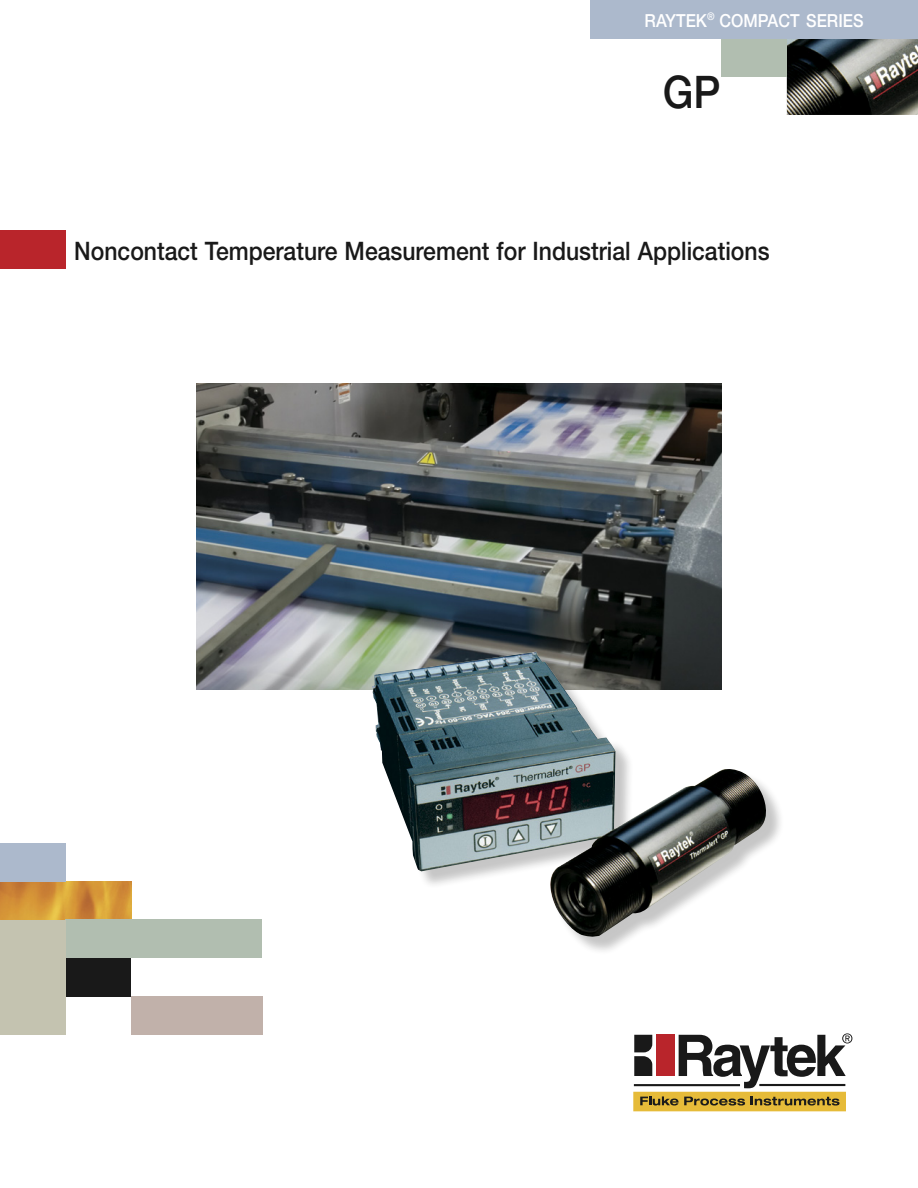
<style>
.page{position:relative;width:918px;height:1188px;background:#fff}
.page>*{position:absolute;margin:0;border:0;box-sizing:border-box;transform-origin:0 0}
.t1{font:500 45px "Helvetica Neue";color:#191919;scale:.9 1}
.t2{font:500 25.5px "Helvetica Neue";color:#191919;scale:.9 1}
.t3{font:500 18px "Helvetica Neue";color:#fff;scale:.9 1}
</style>
<div class="page">
<img style="left:787px;top:38px;width:131px;height:77px">
<div style="left:721px;top:38px;width:66px;height:39px;background:#b1beb0"></div>
<div style="left:590px;top:0;width:328px;height:38px;background:#acb9cc"></div>
<div style="left:0;top:230px;width:66px;height:38px;background:#b9252b"></div>
<img style="left:0;top:881px;width:131px;height:39px">
<div style="left:66px;top:920px;width:196px;height:38px;background:#b1beb0"></div>
<div style="left:131px;top:996px;width:131px;height:39px;background:#c1b1aa"></div>
<div style="left:0;top:843px;width:66px;height:38px;background:#acb9cc"></div>
<div style="left:66px;top:958px;width:65px;height:38px;background:#191919"></div>
<div style="left:0;top:920px;width:66px;height:115px;background:#c4c3b0"></div>
<img style="left:197px;top:383px;width:524px;height:307px">
<div style="left:375px;top:655px;width:410px;height:300px;background:#191919;opacity:.25"></div>
<img style="left:372px;top:652px;width:401px;height:287px">
<svg style="left:634px;top:1035px;width:18px;height:41px"></svg>
<div style="left:656px;top:1035px;width:19px;height:41px;background:#b9252b"></div>
<div style="left:634px;top:1092px;width:211px;height:19px;background:#e6bb39"></div>
<hr style="left:634px;top:1084px;width:106px;height:2px;background:#191919">
<svg style="left:640px;top:1096px;width:105px;height:10px"></svg>
<svg style="left:751px;top:1097px;width:89px;height:9px"></svg>
<svg style="left:679px;top:1033px;width:173px;height:55px"></svg>
<p class="t3" style="left:645px;top:10px;width:111px">Raytek<sup>®</sup> Compac</p>
<p class="t3" style="left:790px;top:10px;width:81px">t Series</p>
<h1 class="t1" style="left:663px;top:65px;width:66px">GP</h1>
<p class="t2" style="left:74px;top:235px;width:774px">Noncontact Temperature Measurement for Industrial Applications</p>
</div>
